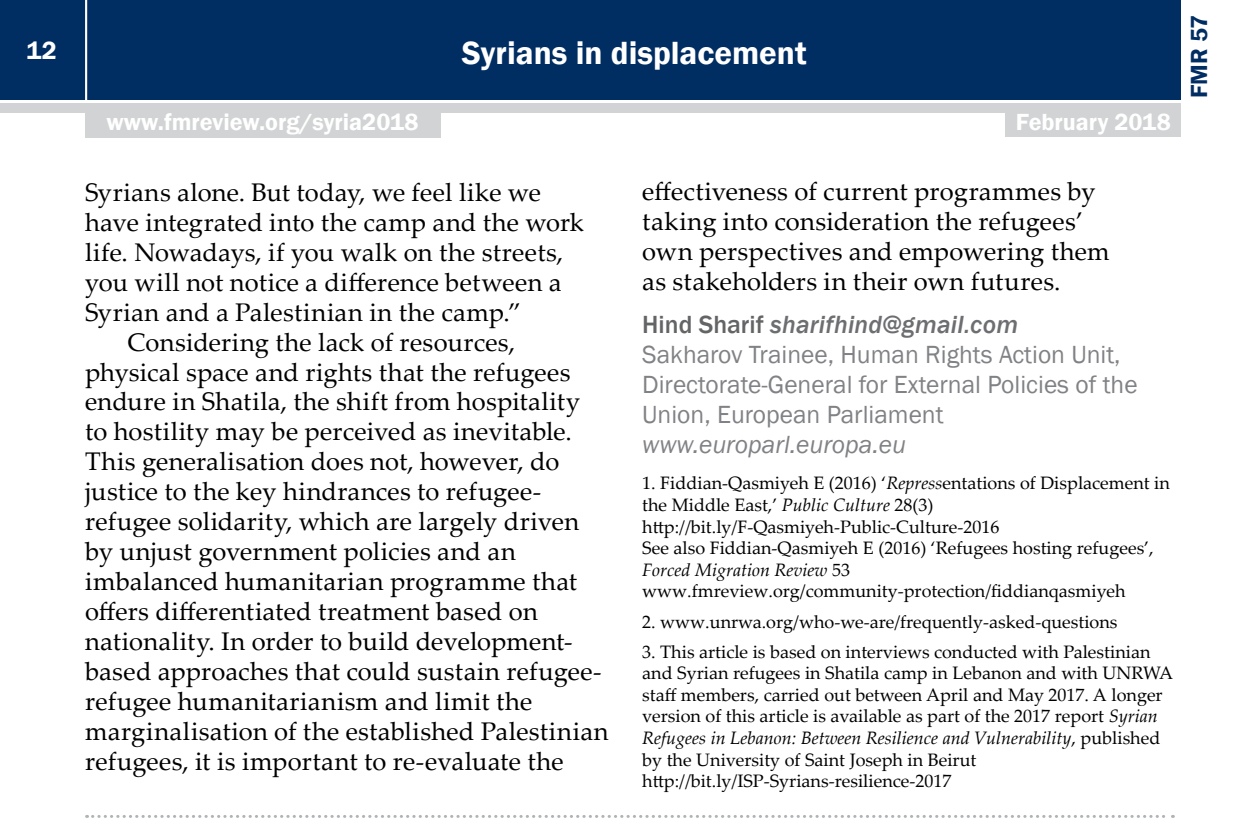
<style>
.page{position:relative;width:1259px;height:836px;background:#fff}
.page>*{position:absolute;margin:0;border:0;box-sizing:border-box;transform-origin:0 0}
.t1{font:600 33px "Franklin Gothic";color:#fff}
.t2{font:25.5px/30px "Palatino Linotype";letter-spacing:.01em;color:#000}
.t3{font:25.5px/30px "Franklin Gothic";color:#808285}
.t4{font:italic 25.5px "Franklin Gothic";color:#808285}
.t5{font:600 25.5px "Franklin Gothic";color:#fff}
.t6{font:600 24px "Franklin Gothic";color:#fff}
.t7{font:600 24px "Franklin Gothic";color:#002d62}
.t8{font:18px/21.6px "Palatino Linotype";color:#000}
.s1{font-weight:500;color:#636466}
.s2{font-weight:500;font-style:italic;color:#6d6e71}
.s3{font-style:italic}
</style>
<div class="page">
<div style="left:0;top:0;width:1181px;height:99px;background:#002d62"></div>
<div style="left:0;top:104px;width:1181px;height:9px;background:#d1d3d4"></div>
<hr style="left:85px;top:0;width:2px;height:101px;background:#fff">
<div style="left:1005px;top:110px;width:176px;height:27px;background:#d1d3d4"></div>
<div style="left:85px;top:111px;width:355px;height:26px;background:#d1d3d4"></div>
<svg style="left:87px;top:815px;width:1086px;height:3px"></svg>
<p class="t5" style="left:26px;top:35px;width:32px">12</p>
<p class="t1" style="left:462px;top:33px;width:346px">Syrians in displacement</p>
<p class="t6" style="left:107px;top:107px;width:313px">www.fmreview.org/syria2018</p>
<p class="t6" style="left:1016px;top:107px;width:156px">February 2018</p>
<p class="t7" style="left:1184px;top:98px;width:85px;rotate:-90deg">FMR 57</p>
<p class="t2" style="left:85px;top:176px;width:457px">Syrians alone. But today, we feel like we</p>
<p class="t2" style="left:85px;top:206px;width:500px">have integrated into the camp and the work</p>
<p class="t2" style="left:85px;top:236px;width:480px">life. Nowadays, if you walk on the streets,</p>
<p class="t2" style="left:85px;top:266px;width:478px">you will not notice a difference between a</p>
<p class="t2" style="left:85px;top:296px;width:438px">Syrian and a Palestinian in the camp.”</p>
<p class="t2" style="left:128px;top:326px;width:389px">Considering the lack of resources,</p>
<p class="t2" style="left:85px;top:356px;width:487px">physical space and rights that the refugees</p>
<p class="t2" style="left:85px;top:386px;width:496px">endure in Shatila, the shift from hospitality</p>
<p class="t2" style="left:85px;top:416px;width:488px">to hostility may be perceived as inevitable.</p>
<p class="t2" style="left:85px;top:446px;width:476px">This generalisation does not, however, do</p>
<p class="t2" style="left:85px;top:476px;width:458px">justice to the key hindrances to refugee-</p>
<p class="t2" style="left:85px;top:506px;width:496px">refugee solidarity, which are largely driven</p>
<p class="t2" style="left:85px;top:536px;width:432px">by unjust government policies and an</p>
<p class="t2" style="left:85px;top:566px;width:494px">imbalanced humanitarian programme that</p>
<p class="t2" style="left:85px;top:596px;width:454px">offers differentiated treatment based on</p>
<p class="t2" style="left:85px;top:626px;width:489px">nationality. In order to build development-</p>
<p class="t2" style="left:85px;top:656px;width:518px">based approaches that could sustain refugee-</p>
<p class="t2" style="left:85px;top:686px;width:449px">refugee humanitarianism and limit the</p>
<p class="t2" style="left:85px;top:716px;width:525px">marginalisation of the established Palestinian</p>
<p class="t2" style="left:85px;top:746px;width:480px">refugees, it is important to re-evaluate the</p>
<p class="t2" style="left:642px;top:176px;width:469px">effectiveness of current programmes by taking into consideration the refugees’ own perspectives and empowering them as stakeholders in their own futures.</p>
<p class="t3" style="left:642px;top:310px;width:497px"><span class="s1">Hind Sharif</span> <span class="s2">sharifhind@gmail.com<br></span>Sakharov Trainee, Human Rights Action Unit, Directorate-General for External Policies of the Union, European Parliament</p>
<p class="t4" style="left:642px;top:429px;width:265px">www.europarl.europa.eu</p>
<p class="t8" style="left:642px;top:472px;width:529px">1. Fiddian-Qasmiyeh E (2016) ‘<span class="s3">Repress</span>entations of Displacement in the Middle East,’ <span class="s3">Public Culture</span> 28(3) http://bit.ly/F-Qasmiyeh-Public-Culture-2016<br>See also Fiddian-Qasmiyeh E (2016) ‘Refugees hosting refugees’, <span class="s3">Forced Migration Review</span> 53 www.fmreview.org/community-protection/fiddianqasmiyeh</p>
<p class="t8" style="left:642px;top:610px;width:477px">2. www.unrwa.org/who-we-are/frequently-asked-questions</p>
<p class="t8" style="left:642px;top:640px;width:532px">3. This article is based on interviews conducted with Palestinian and Syrian refugees in Shatila camp in Lebanon and with UNRWA staff members, carried out between April and May 2017. A longer version of this article is available as part of the 2017 report <span class="s3">Syrian Refugees in Lebanon: Between Resilience and Vulnerability</span>, published by the University of Saint Joseph in Beirut http://bit.ly/ISP-Syrians-resilience-2017</p>
</div>
